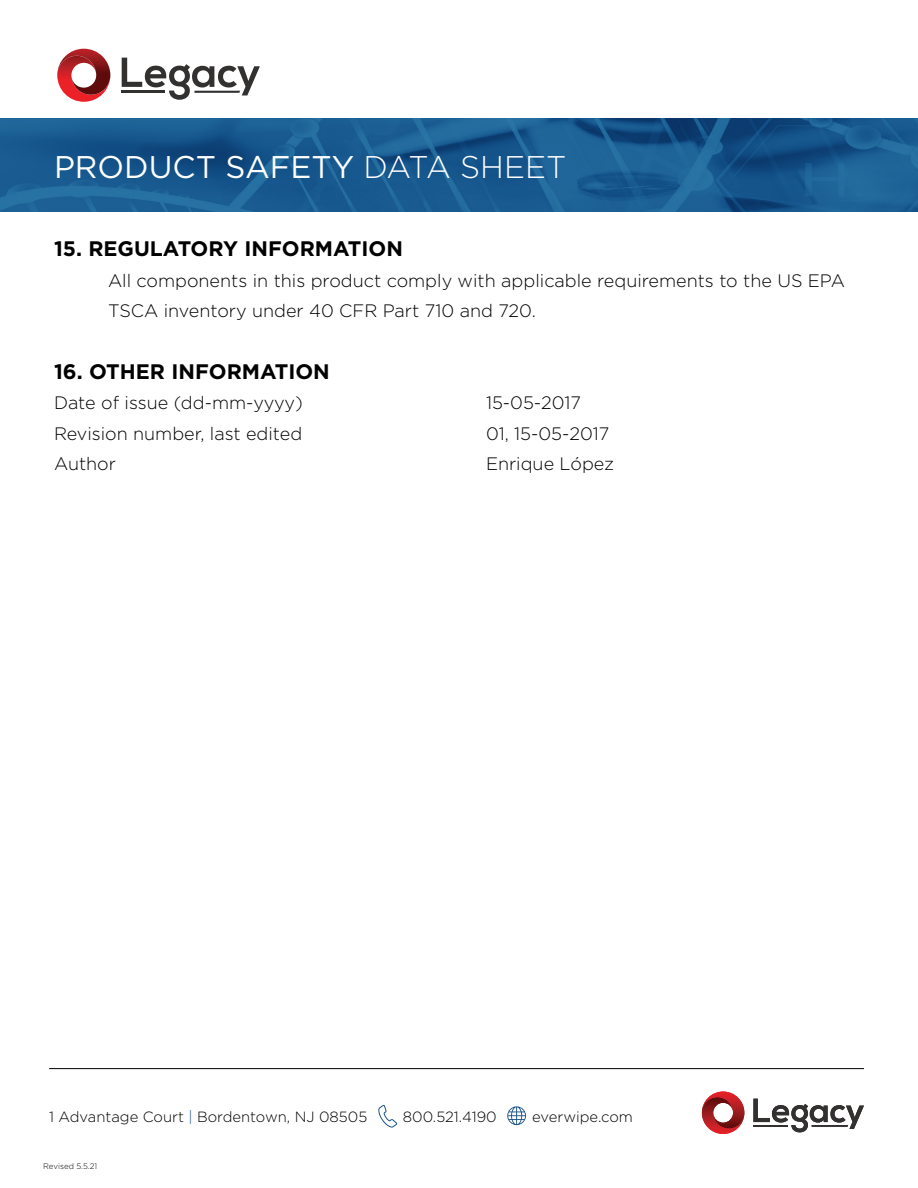
<style>
.page{position:relative;width:918px;height:1188px;background:#fff}
.page>*{position:absolute;margin:0;border:0;box-sizing:border-box;transform-origin:0 0}
.t1{font:31.35px "Gotham";color:#fff}
.t2{font:700 21px "Gotham";color:#000}
.t3{font:300 18px/30.6px "Gotham";color:#000}
.t4{font:300 14.85px "Gotham";color:#000}
.t5{font:300 7.95px "Gotham";color:#000}
.s1{font-weight:300}
.s2{color:#185086}
</style>
<div class="page">
<img style="left:0;top:119px;width:918px;height:93px">
<hr style="left:49px;top:1068px;width:815px;height:1px;background:#000">
<svg style="left:122px;top:58px;width:138px;height:42px"></svg>
<svg style="left:57px;top:49px;width:53px;height:53px"></svg>
<svg style="left:753px;top:1099px;width:111px;height:33px"></svg>
<svg style="left:702px;top:1092px;width:42px;height:42px"></svg>
<svg style="left:378px;top:1105px;width:19px;height:23px"></svg>
<svg style="left:507px;top:1106px;width:19px;height:19px"></svg>
<h1 class="t1" style="left:54px;top:147px;width:514px">PRODUCT SAFETY <span class="s1">DATA SHEET</span></h1>
<p class="t2" style="left:54px;top:235px;width:350px">15. REGULATORY INFORMATION</p>
<p class="t3" style="left:108px;top:265px;width:738px">All components in this product comply with applicable requirements to the US EPA<br>TSCA inventory under 40 CFR Part 710 and 720.</p>
<p class="t2" style="left:54px;top:357px;width:277px">16. OTHER INFORMATION</p>
<p class="t3" style="left:54px;top:387px;width:250px">Date of issue (dd-mm-yyyy)</p>
<p class="t3" style="left:486px;top:387px;width:97px">15-05-2017</p>
<p class="t3" style="left:54px;top:418px;width:250px">Revision number, last edited</p>
<p class="t3" style="left:486px;top:418px;width:125px">01, 15-05-2017</p>
<p class="t3" style="left:54px;top:448px;width:64px">Author</p>
<p class="t3" style="left:486px;top:448px;width:130px">Enrique López</p>
<p class="t4" style="left:49px;top:1107px;width:320px">1 Advantage Court <span class="s2">|</span> Bordentown, NJ 08505</p>
<p class="t4" style="left:403px;top:1107px;width:95px">800.521.4190</p>
<p class="t4" style="left:532px;top:1107px;width:102px">everwipe.com</p>
<p class="t5" style="left:43px;top:1161px;width:56px">Revised 5.5.21</p>
</div>
